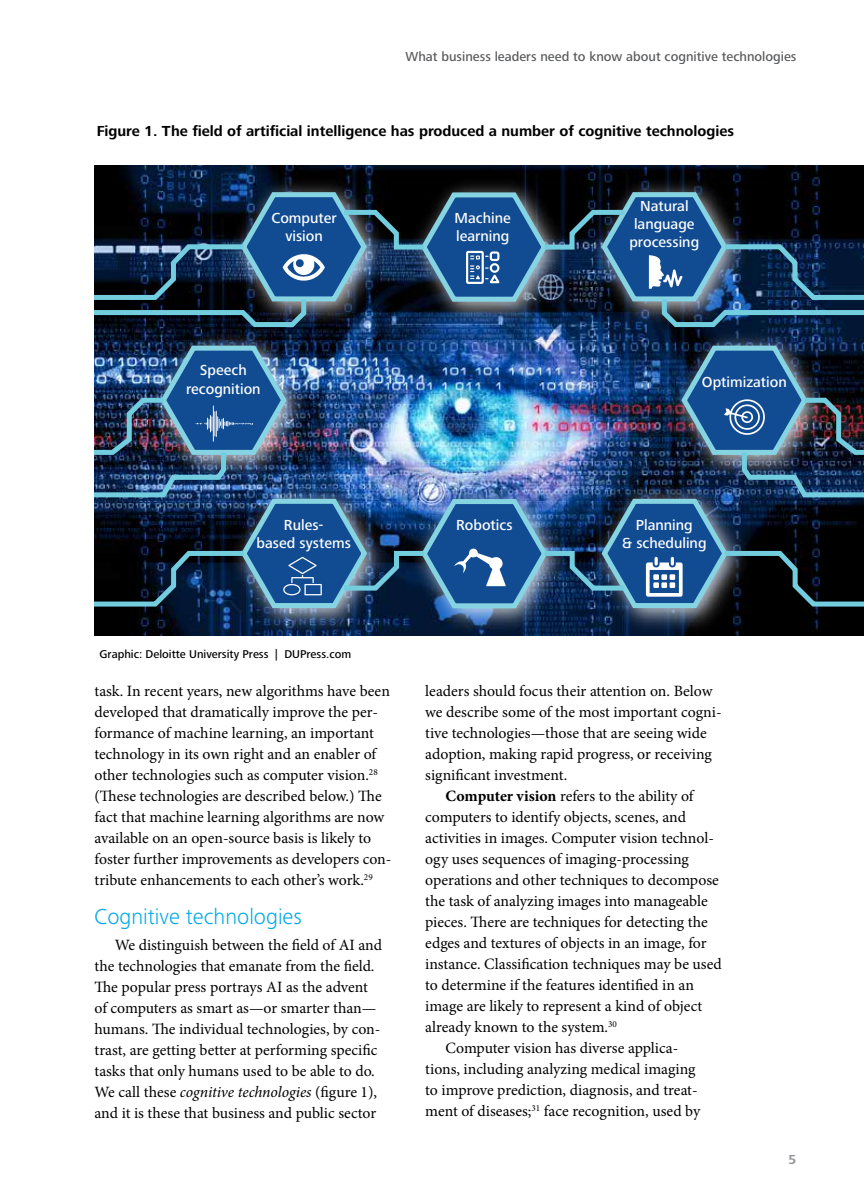
<style>
.page{position:relative;width:864px;height:1188px;background:#fff}
.page>*{position:absolute;margin:0;border:0;box-sizing:border-box;transform-origin:0 0}
.t1{font:300 22.5px "Frutiger Next Pro";color:#00aae7}
.t2{font:15.75px/21px "Minion Pro";color:#000}
.t3{font:500 15px/18.1px "Frutiger Next Pro";color:#fff;text-align:center}
.t4{font:700 15px "Frutiger Next Pro";color:#000}
.t5{font:500 13.5px "Frutiger Next Pro";color:#58595b}
.t6{font:700 13.5px "Frutiger Next Pro";color:#939598}
.t7{font:500 11.7px "Frutiger Next Pro";color:#010101}
.s1{font-style:italic}
.s2{font-weight:700}
</style>
<div class="page">
<img style="left:94px;top:165px;width:770px;height:470px">
<img style="left:221px;top:613px;width:177px;height:23px">
<img style="left:401px;top:613px;width:177px;height:23px">
<img style="left:581px;top:613px;width:177px;height:23px">
<img style="left:140px;top:330px;width:177px;height:13px">
<img style="left:661px;top:330px;width:177px;height:13px">
<img style="left:401px;top:172px;width:177px;height:160px">
<img style="left:581px;top:172px;width:177px;height:160px">
<img style="left:221px;top:172px;width:176px;height:160px">
<img style="left:94px;top:190px;width:770px;height:140px">
<img style="left:94px;top:343px;width:770px;height:270px">
<p class="t5" style="left:406px;top:49px;width:392px">What business leaders need to know about cognitive technologies</p>
<p class="t4" style="left:97px;top:122px;width:639px">Figure 1. The field of artificial intelligence has produced a number of cognitive technologies</p>
<p class="t3" style="left:271px;top:209px;width:67px">Computer vision</p>
<p class="t3" style="left:455px;top:209px;width:58px;text-align:left">Machine learning</p>
<p class="t3" style="left:629px;top:197px;width:71px">Natural language processing</p>
<p class="t3" style="left:186px;top:361px;width:76px">Speech recognition</p>
<p class="t3" style="left:702px;top:373px;width:86px">Optimization</p>
<p class="t3" style="left:284px;top:516px;width:41px">Rules-</p>
<p class="t3" style="left:456px;top:516px;width:58px">Robotics</p>
<p class="t3" style="left:257px;top:534px;width:96px">based systems</p>
<p class="t7" style="left:100px;top:647px;width:253px">Graphic: Deloitte University Press | DUPress.com</p>
<p class="t3" style="left:622px;top:516px;width:86px">Planning<br>&amp; scheduling</p>
<p class="t2" style="left:94px;top:681px;width:299px">task. In recent years, new algorithms have been developed that dramatically improve the per&shy;formance of machine learning, an important technology in its own right and an enabler of other technologies such as computer vision.<sup>28 </sup>(These technologies are described below.) The fact that machine learning algorithms are now available on an open-source basis is likely to foster further improvements as developers con&shy;tribute enhancements to each other’s work.<sup>29</sup></p>
<h1 class="t1" style="left:94px;top:904px;width:209px">Cognitive technologies</h1>
<p class="t2" style="left:94px;top:934px;width:289px;text-indent:20px">We distinguish between the field of AI and the technologies that emanate from the field.<br>The popular press portrays AI as the advent of computers as smart as—or smarter than— humans. The individual technologies, by con&shy;trast, are getting better at performing specific tasks that only humans used to be able to do.<br>We call these <span class="s1">cognitive technologies</span> (figure 1), and it is these that business and public sector</p>
<p class="t2" style="left:425px;top:681px;width:289px">leaders should focus their attention on. Below</p>
<p class="t2" style="left:425px;top:702px;width:298px">we describe some of the most important cogni-</p>
<p class="t2" style="left:425px;top:723px;width:283px">tive technologies—those that are seeing wide</p>
<p class="t2" style="left:425px;top:744px;width:288px">adoption, making rapid progress, or receiving</p>
<p class="t2" style="left:425px;top:765px;width:144px">significant investment.</p>
<p class="t2" style="left:446px;top:786px;width:250px"><span class="s2">Computer vision</span> refers to the ability of</p>
<p class="t2" style="left:425px;top:807px;width:262px">computers to identify objects, scenes, and</p>
<p class="t2" style="left:425px;top:828px;width:290px">activities in images. Computer vision technol-</p>
<p class="t2" style="left:425px;top:849px;width:265px">ogy uses sequences of imaging-processing</p>
<p class="t2" style="left:425px;top:870px;width:295px">operations and other techniques to decompose</p>
<p class="t2" style="left:425px;top:891px;width:284px">the task of analyzing images into manageable</p>
<p class="t2" style="left:425px;top:912px;width:284px">pieces. There are techniques for detecting the</p>
<p class="t2" style="left:425px;top:933px;width:283px">edges and textures of objects in an image, for</p>
<p class="t2" style="left:425px;top:953px;width:298px">instance. Classification techniques may be used</p>
<p class="t2" style="left:425px;top:974px;width:270px">to determine if the features identified in an</p>
<p class="t2" style="left:425px;top:995px;width:279px">image are likely to represent a kind of object</p>
<p class="t2" style="left:425px;top:1016px;width:193px">already known to the system.<sup>30</sup></p>
<p class="t2" style="left:446px;top:1038px;width:234px">Computer vision has diverse applica-</p>
<p class="t2" style="left:425px;top:1059px;width:272px">tions, including analyzing medical imaging</p>
<p class="t2" style="left:425px;top:1080px;width:274px">to improve prediction, diagnosis, and treat-</p>
<p class="t2" style="left:425px;top:1101px;width:277px">ment of diseases;<sup>31</sup> face recognition, used by</p>
<p class="t6" style="left:789px;top:1152px;width:9px">5</p>
</div>
